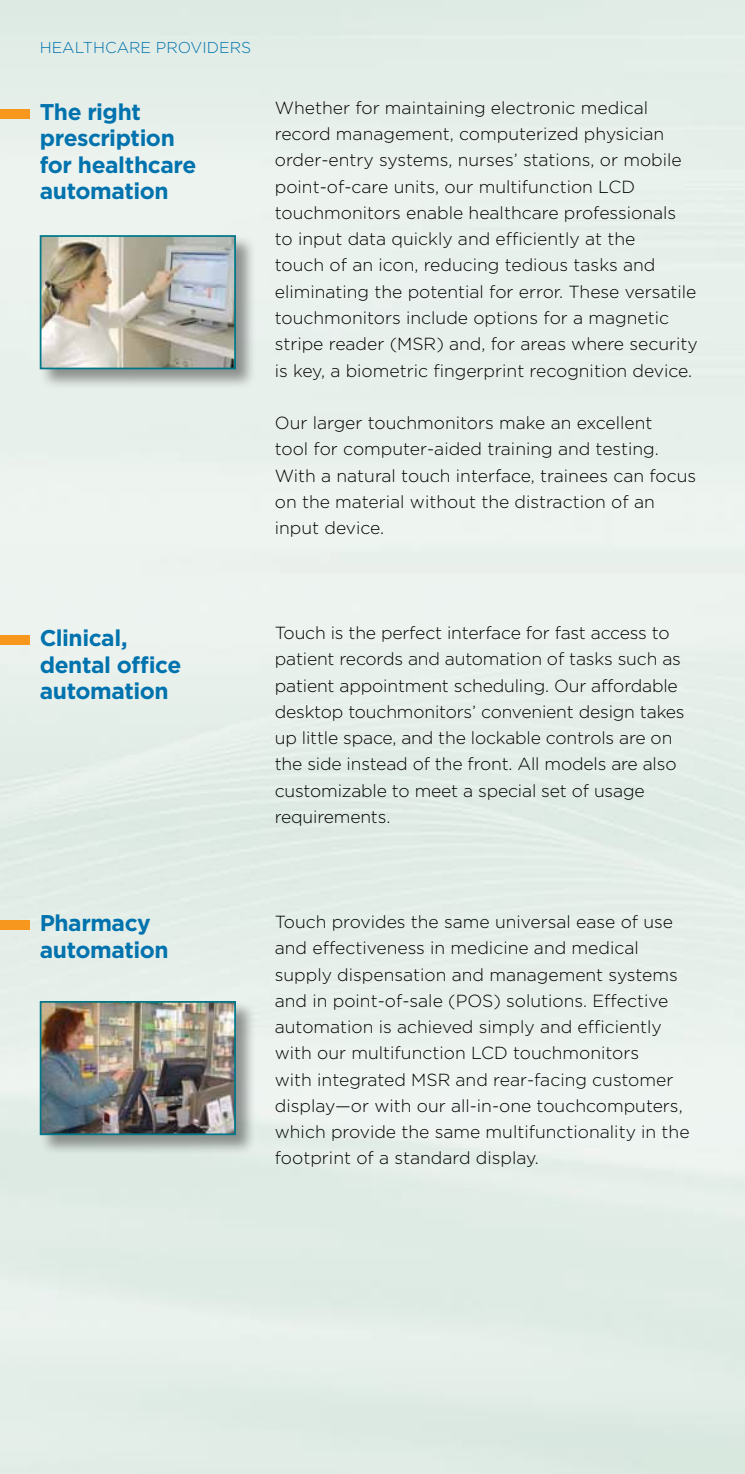
<style>
.page{position:relative;width:745px;height:1474px;background:#fff}
.page>*{position:absolute;margin:0;border:0;box-sizing:border-box;transform-origin:0 0}
.t1{font:700 22.75px/26.2px "Gotham";letter-spacing:-.02em;color:#0073ae}
.t2{font:300 17.5px/26.2px "Gotham";color:#000}
.t3{font:300 15.75px "Gotham";color:#0073ae}
</style>
<div class="page">
<img style="left:0;top:0;width:744px;height:1473px">
<div style="left:0;top:109px;width:29px;height:10px;background:#f8971d"></div>
<div style="left:0;top:635px;width:29px;height:10px;background:#f8971d"></div>
<div style="left:0;top:920px;width:29px;height:10px;background:#f8971d"></div>
<div style="left:39px;top:234px;width:217px;height:155px;background:#000;opacity:.4"></div>
<img style="left:43px;top:238px;width:190px;height:128px">
<div style="left:40px;top:235px;width:196px;height:134px;border:2px solid #00788a"></div>
<div style="left:39px;top:999px;width:217px;height:155px;background:#000;opacity:.4"></div>
<img style="left:43px;top:1004px;width:190px;height:128px">
<div style="left:40px;top:1001px;width:196px;height:134px;border:2px solid #00788a"></div>
<p class="t3" style="left:40px;top:39px;width:24px">Healthcare</p>
<p class="t3" style="left:156px;top:39px;width:12px">providers</p>
<h1 class="t1" style="left:40px;top:98px;width:158px">The right prescription for healthcare automation</h1>
<p class="t2" style="left:274px;top:94px;width:424px">Whether for maintaining electronic medical record management, computerized physician order-entry systems, nurses’ stations, or mobile point-of-care units, our multifunction LCD touchmonitors enable healthcare professionals to input data quickly and efficiently at the<br>touch of an icon, reducing tedious tasks and eliminating the potential for error. These versatile touchmonitors include options for a magnetic stripe reader (MSR) and, for areas where security is key, a biometric fingerprint recognition device.</p>
<p class="t2" style="left:274px;top:409px;width:422px">Our larger touchmonitors make an excellent<br>tool for computer-aided training and testing.<br>With a natural touch interface, trainees can focus on the material without the distraction of an input device.</p>
<h1 class="t1" style="left:40px;top:624px;width:143px">Clinical, dental office automation</h1>
<h1 class="t1" style="left:40px;top:909px;width:130px">Pharmacy automation</h1>
<p class="t2" style="left:274px;top:619px;width:411px">Touch is the perfect interface for fast access to patient records and automation of tasks such as patient appointment scheduling. Our affordable desktop touchmonitors’ convenient design takes up little space, and the lockable controls are on the side instead of the front. All models are also customizable to meet a special set of usage requirements.</p>
<p class="t2" style="left:274px;top:908px;width:416px">Touch provides the same universal ease of use and effectiveness in medicine and medical supply dispensation and management systems and in point-of-sale (POS) solutions. Effective automation is achieved simply and efficiently with our multifunction LCD touchmonitors<br>with integrated MSR and rear-facing customer display—or with our all-in-one touchcomputers, which provide the same multifunctionality in the footprint of a standard display.</p>
</div>
